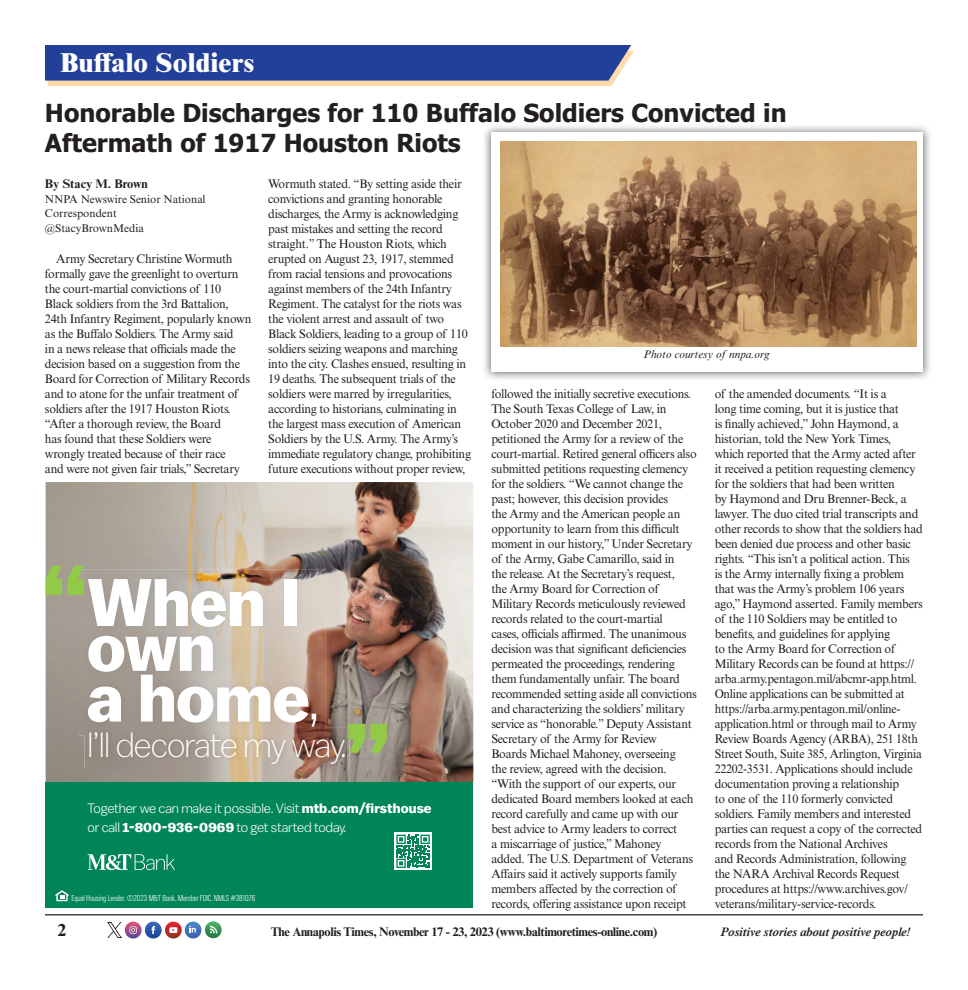
<style>
.page{position:relative;width:968px;height:990px;background:#fff}
.page>*{position:absolute;margin:0;border:0;box-sizing:border-box;transform-origin:0 0}
.t1{font:700 67px/50.8px "Balto";letter-spacing:-.01em;color:#fff}
.t2{font:300 35.12px "M&T Balto";letter-spacing:-.025em;color:#fff}
.t3{font:800 27.5px "Times NRMT Std";color:#fff}
.t4{font:700 25px/30px "Tahoma";color:#231f20}
.t5{font:700 17.5px "Times NRMT Std";color:#231f20}
.t6{font:13.62px/19px "Balto Semi Light 3";letter-spacing:-.015em;color:#fff}
.t7{font:12.5px/15px "Times NRMT Std";letter-spacing:-.02em;color:#231f20}
.t8{font:700 12.5px "Times NRMT Std";letter-spacing:-.03em;color:#231f20}
.t9{font:italic 600 12.5px "Times NRMT Std";letter-spacing:-.03em;color:#231f20}
.t10{font:700 12.5px "Times NRMT Std";color:#231f20}
.t11{font:11.25px/15px "Times NRMT Std";color:#231f20}
.t12{font:italic 11.25px "Times NRMT Std";color:#231f20}
.t13{font:300 condensed 9px "Urbano";letter-spacing:-.02em;color:#fff}
.s1{font-family:"M&T Balto";font-weight:300}
.s2{font-family:"Balto";font-weight:700}
</style>
<div class="page">
<img style="left:205px;top:921px;width:17px;height:17px">
<svg style="left:210px;top:926px;width:7px;height:7px"></svg>
<img style="left:125px;top:922px;width:16px;height:17px">
<svg style="left:129px;top:926px;width:8px;height:8px"></svg>
<img style="left:145px;top:922px;width:17px;height:17px">
<svg style="left:151px;top:926px;width:4px;height:8px"></svg>
<img style="left:165px;top:922px;width:17px;height:17px">
<svg style="left:169px;top:927px;width:8px;height:6px"></svg>
<img style="left:185px;top:922px;width:16px;height:16px">
<svg style="left:189px;top:926px;width:7px;height:6px"></svg>
<img style="left:108px;top:923px;width:13px;height:14px">
<hr style="left:45px;top:914px;width:877px;height:1px;background:#231f20">
<svg style="left:45px;top:45px;width:589px;height:41px;background:#43579d"></svg>
<img style="left:46px;top:482px;width:427px;height:157px">
<img style="left:310px;top:623px;width:163px;height:159px">
<img style="left:132px;top:769px;width:178px;height:13px">
<div style="left:46px;top:782px;width:427px;height:126px;background:#008556"></div>
<svg style="left:88px;top:854px;width:87px;height:16px"></svg>
<svg style="left:394px;top:833px;width:38px;height:37px"></svg>
<svg style="left:396px;top:835px;width:34px;height:33px"></svg>
<svg style="left:55px;top:890px;width:14px;height:11px"></svg>
<img style="left:79px;top:570px;width:246px;height:165px">
<img style="left:84px;top:728px;width:265px;height:41px">
<img style="left:84px;top:728px;width:241px;height:7px">
<svg style="left:46px;top:566px;width:38px;height:29px"></svg>
<svg style="left:348px;top:724px;width:39px;height:29px"></svg>
<img style="left:484px;top:127px;width:267px;height:252px">
<img style="left:751px;top:126px;width:179px;height:253px">
<img style="left:496px;top:126px;width:290px;height:1px">
<div style="left:491px;top:132px;width:431px;height:240px;background:#fff"></div>
<img style="left:500px;top:141px;width:416px;height:205px">
<p class="t3" style="left:60px;top:46px;width:196px">Buffalo Soldiers</p>
<p class="t4" style="left:45px;top:100px;width:743px">Honorable Discharges for 110 Buffalo Soldiers Convicted in<br>Aftermath of 1917 Houston Riots</p>
<p class="t10" style="left:45px;top:176px;width:104px">By Stacy M. Brown</p>
<p class="t11" style="left:45px;top:192px;width:162px">NNPA Newswire Senior National<br>Correspondent @StacyBrownMedia</p>
<p class="t7" style="left:45px;top:252px;width:208px;text-indent:11px">Army Secretary Christine Wormuth formally gave the greenlight to overturn the court-martial convictions of 110<br>Black soldiers from the 3rd Battalion, 24th Infantry Regiment, popularly known as the Buffalo Soldiers. The Army said<br>in a news release that officials made the decision based on a suggestion from the Board for Correction of Military Records and to atone for the unfair treatment of soldiers after the 1917 Houston Riots. “After a thorough review, the Board<br>has found that these Soldiers were wrongly treated because of their race<br>and were not given fair trials,” Secretary</p>
<p class="t7" style="left:268px;top:177px;width:204px">Wormuth stated. “By setting aside their convictions and granting honorable discharges, the Army is acknowledging past mistakes and setting the record straight.” The Houston Riots, which erupted on August 23, 1917, stemmed from racial tensions and provocations against members of the 24th Infantry Regiment. The catalyst for the riots was the violent arrest and assault of two Black Soldiers, leading to a group of 110 soldiers seizing weapons and marching into the city. Clashes ensued, resulting in 19 deaths. The subsequent trials of the soldiers were marred by irregularities, according to historians, culminating in the largest mass execution of American Soldiers by the U.S. Army. The Army’s immediate regulatory change, prohibiting future executions without proper review,</p>
<p class="t1" style="left:87px;top:576px;width:215px">When I</p>
<p class="t1" style="left:87px;top:621px;width:234px">own<br>a home<span class="s1">,</span></p>
<p class="t2" style="left:87px;top:725px;width:261px">I’ll decorate my way.</p>
<p class="t6" style="left:88px;top:799px;width:345px">Together we can make it possible. Visit <span class="s2">mtb.com/firsthouse </span>or call <span class="s2">1-800-936-0969</span> to get started today.</p>
<p class="t13" style="left:71px;top:893px;width:185px">Equal Housing Lender. ©2023 M&amp;T Bank. Member FDIC. NMLS #381076</p>
<p class="t12" style="left:643px;top:348px;width:128px">Photo courtesy of nnpa.org</p>
<p class="t7" style="left:491px;top:387px;width:207px">followed the initially secretive executions.<br>The South Texas College of Law, in October 2020 and December 2021, petitioned the Army for a review of the court-martial. Retired general officers also submitted petitions requesting clemency for the soldiers. “We cannot change the past; however, this decision provides<br>the Army and the American people an opportunity to learn from this difficult moment in our history,” Under Secretary of the Army, Gabe Camarillo, said in<br>the release. At the Secretary’s request,<br>the Army Board for Correction of Military Records meticulously reviewed records related to the court-martial<br>cases, officials affirmed. The unanimous decision was that significant deficiencies permeated the proceedings, rendering them fundamentally unfair. The board recommended setting aside all convictions and characterizing the soldiers’ military service as “honorable.” Deputy Assistant Secretary of the Army for Review<br>Boards Michael Mahoney, overseeing<br>the review, agreed with the decision. “With the support of our experts, our dedicated Board members looked at each record carefully and came up with our best advice to Army leaders to correct<br>a miscarriage of justice,” Mahoney added. The U.S. Department of Veterans Affairs said it actively supports family members affected by the correction of records, offering assistance upon receipt</p>
<p class="t7" style="left:714px;top:387px;width:210px">of the amended documents. “It is a<br>long time coming, but it is justice that<br>is finally achieved,” John Haymond, a historian, told the New York Times, which reported that the Army acted after it received a petition requesting clemency for the soldiers that had been written<br>by Haymond and Dru Brenner-Beck, a lawyer. The duo cited trial transcripts and other records to show that the soldiers had been denied due process and other basic rights. “This isn’t a political action. This<br>is the Army internally fixing a problem that was the Army’s problem 106 years ago,” Haymond asserted. Family members of the 110 Soldiers may be entitled to benefits, and guidelines for applying<br>to the Army Board for Correction of Military Records can be found at https:// arba.army.pentagon.mil/abcmr-app.html.<br>Online applications can be submitted at https://arba.army.pentagon.mil/online&shy;application.html or through mail to Army Review Boards Agency (ARBA), 251 18th Street South, Suite 385, Arlington, Virginia 22202-3531. Applications should include documentation proving a relationship<br>to one of the 110 formerly convicted soldiers. Family members and interested parties can request a copy of the corrected records from the National Archives<br>and Records Administration, following the NARA Archival Records Request procedures at https://www.archives.gov/ veterans/military-service-records.</p>
<p class="t5" style="left:58px;top:919px;width:10px">2</p>
<p class="t8" style="left:292px;top:924px;width:50px">Baltim re</p>
<p class="t8" style="left:271px;top:924px;width:388px">The Annapolis Times, November 17 - 23, 2023 (www.baltimoretimes-online.com)</p>
<p class="t9" style="left:719px;top:925px;width:192px">Positive stories about positive people!</p>
</div>
